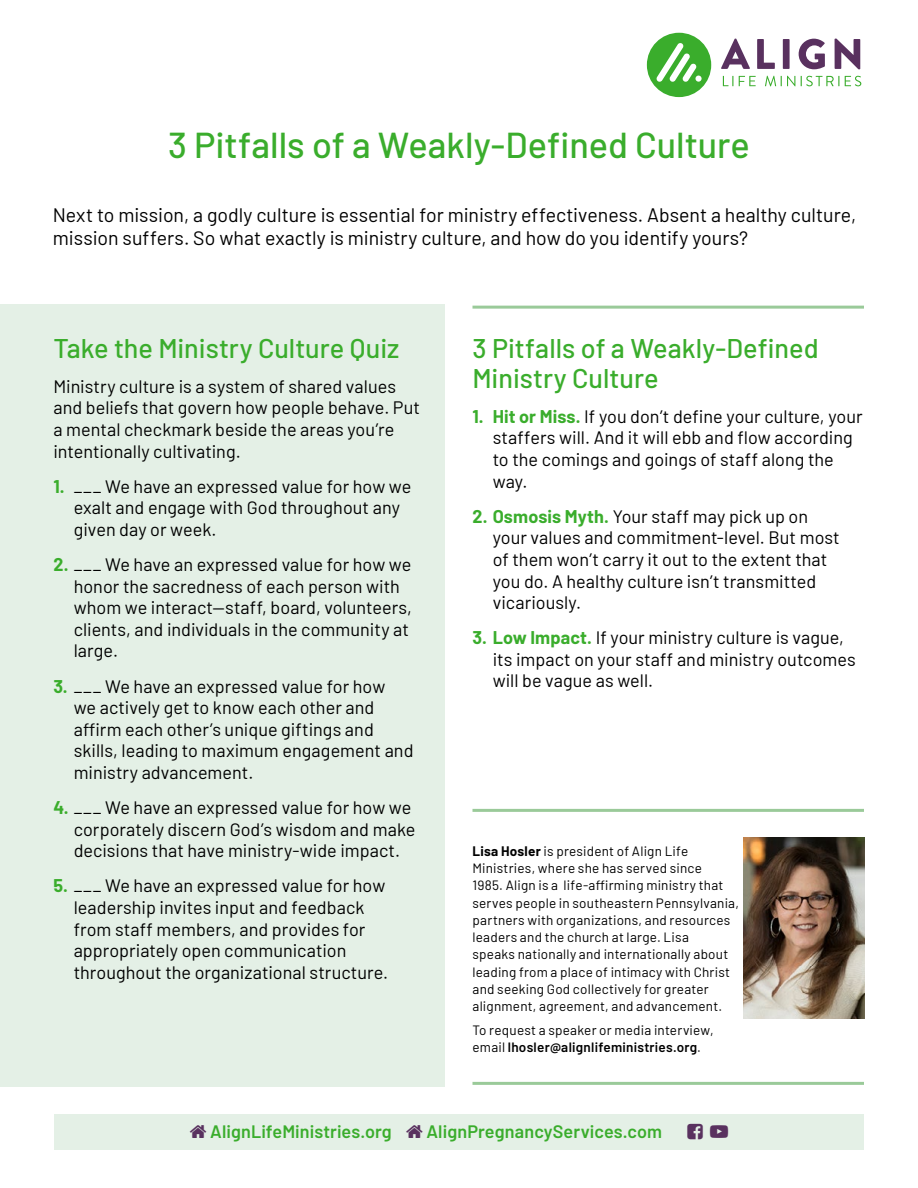
<style>
.page{position:relative;width:918px;height:1188px;background:#fff}
.page>*{position:absolute;margin:0;border:0;box-sizing:border-box;transform-origin:0 0}
.t1{font:500 36px "Barlow";color:#3aad2c}
.t2{font:500 27px/30px "Barlow";color:#3aad2c}
.t3{font:19.5px/23.4px "Barlow";color:#000}
.t4{font:18px/21.6px "Barlow";color:#000}
.t5{font:600 18px "Barlow";letter-spacing:.005em;color:#3aad2c}
.t6{font:13.5px/17.2px "Barlow";letter-spacing:.015em;color:#000}
.s1{font-weight:700;color:#3aad2c}
.s2{font-weight:700}
.s3{font-weight:600}
</style>
<div class="page">
<div style="left:0;top:304px;width:444px;height:783px;background:#e4f0e6"></div>
<div style="left:54px;top:1114px;width:810px;height:35px;background:#e4f0e6"></div>
<hr style="left:472px;top:306px;width:392px;height:3px;background:#9aca99">
<hr style="left:472px;top:1082px;width:392px;height:3px;background:#9aca99">
<hr style="left:472px;top:809px;width:392px;height:3px;background:#9aca99">
<img style="left:743px;top:837px;width:122px;height:181px">
<svg style="left:721px;top:39px;width:29px;height:30px"></svg>
<svg style="left:757px;top:39px;width:18px;height:30px"></svg>
<div style="left:783px;top:39px;width:7px;height:30px;background:#59315f"></div>
<svg style="left:799px;top:39px;width:26px;height:30px"></svg>
<svg style="left:835px;top:39px;width:25px;height:30px"></svg>
<svg style="left:723px;top:76px;width:10px;height:10px"></svg>
<svg style="left:739px;top:76px;width:17px;height:10px"></svg>
<svg style="left:765px;top:76px;width:30px;height:10px"></svg>
<svg style="left:801px;top:76px;width:38px;height:10px"></svg>
<svg style="left:845px;top:76px;width:16px;height:10px"></svg>
<div style="left:647px;top:33px;width:64px;height:64px;background:#3aad2c;border-radius:50%"></div>
<svg style="left:656px;top:43px;width:41px;height:39px"></svg>
<svg style="left:695px;top:75px;width:7px;height:7px"></svg>
<h1 class="t1" style="left:168px;top:119px;width:583px">3 Pitfalls of a Weakly-Defined Culture</h1>
<p class="t3" style="left:53px;top:202px;width:805px">Next to mission, a godly culture is essential for ministry effectiveness. Absent a healthy culture, mission suffers. So what exactly is ministry culture, and how do you identify yours?</p>
<h2 class="t2" style="left:53px;top:331px;width:347px">Take the Ministry Culture Quiz</h2>
<p class="t4" style="left:53px;top:374px;width:368px">Ministry culture is a system of shared values and beliefs that govern how people behave. Put a mental checkmark beside the areas you’re intentionally cultivating.</p>
<p class="t4" style="left:74px;top:474px;width:339px;text-indent:-20px"><span class="s1">1.</span> ___ We have an expressed value for how we exalt and engage with God throughout any given day or week.</p>
<p class="t4" style="left:74px;top:552px;width:340px;text-indent:-20px"><span class="s1">2.</span> ___ We have an expressed value for how we honor the sacredness of each person with whom we interact—staff, board, volunteers, clients, and individuals in the community at large.</p>
<p class="t4" style="left:74px;top:674px;width:341px;text-indent:-20px"><span class="s1">3.</span> ___ We have an expressed value for how<br>we actively get to know each other and affirm each other’s unique giftings and skills, leading to maximum engagement and ministry advancement.</p>
<p class="t4" style="left:74px;top:795px;width:343px;text-indent:-20px"><span class="s1">4.</span> ___ We have an expressed value for how we corporately discern God’s wisdom and make decisions that have ministry-wide impact.</p>
<p class="t4" style="left:74px;top:874px;width:316px;text-indent:-20px"><span class="s1">5.</span> ___ We have an expressed value for how leadership invites input and feedback from staff members, and provides for appropriately open communication throughout the organizational structure.</p>
<h2 class="t2" style="left:472px;top:331px;width:348px">3 Pitfalls of a Weakly-Defined<br>Ministry Culture</h2>
<p class="t4" style="left:493px;top:404px;width:371px;text-indent:-20px"><span class="s1">1. Hit or Miss.</span> If you don’t define your culture, your staffers will. And it will ebb and flow according to the comings and goings of staff along the way.</p>
<p class="t4" style="left:493px;top:504px;width:349px;text-indent:-20px"><span class="s1">2. Osmosis Myth.</span> Your staff may pick up on your values and commitment-level. But most of them won’t carry it out to the extent that you do. A healthy culture isn’t transmitted vicariously.</p>
<p class="t4" style="left:493px;top:626px;width:365px;text-indent:-20px"><span class="s1">3. Low Impact.</span> If your ministry culture is vague, its impact on your staff and ministry outcomes will be vague as well.</p>
<p class="t6" style="left:472px;top:841px;width:268px"><span class="s2">Lisa Hosler</span> is president of Align Life Ministries, where she has served since<br>1985. Align is a life-affirming ministry that serves people in southeastern Pennsylvania, partners with organizations, and resources leaders and the church at large. Lisa<br>speaks nationally and internationally about leading from a place of intimacy with Christ and seeking God collectively for greater alignment, agreement, and advancement.</p>
<p class="t6" style="left:472px;top:1021px;width:243px">To request a speaker or media interview, email <span class="s3">lhosler@alignlifeministries.org</span>.</p>
<p class="t5" style="left:210px;top:1118px;width:183px">AlignLifeMinistries.org</p>
<p class="t5" style="left:427px;top:1118px;width:237px">AlignPregnancyServices.com</p>
</div>
